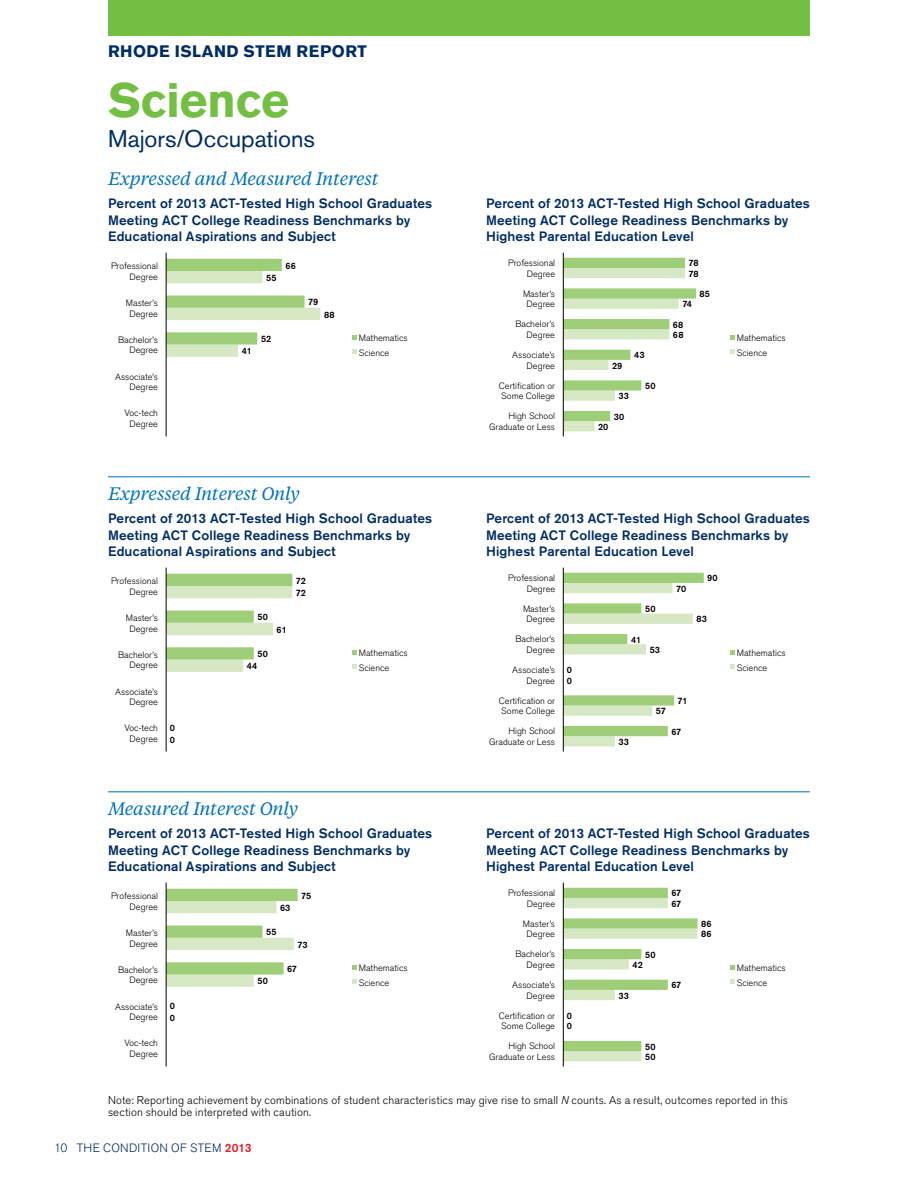
<style>
.page{position:relative;width:918px;height:1188px;background:#fff}
.page>*{position:absolute;margin:0;border:0;box-sizing:border-box;transform-origin:0 0}
.t1{font:700 48px "Akzidenz Grotesk Std";letter-spacing:-.01em;color:#72bf44}
.t2{font:24px "Akzidenz Grotesk Std";letter-spacing:-.005em;color:#002d62}
.t3{font:italic 18px "Tiempos Text";letter-spacing:-.01em;color:#0072bc}
.t4{font:700 16.5px "Akzidenz Grotesk Std";letter-spacing:.03em;color:#002d62}
.t5{font:500 13.5px/16.5px "Akzidenz Grotesk Std";letter-spacing:.01em;color:#002d62}
.t6{font:300 12px "Akzidenz Grotesk Std";letter-spacing:.03em;color:#002d62}
.t7{font:300 11.25px/12px "Akzidenz Grotesk Std";letter-spacing:.015em;color:#000}
.t8{font:300 9.15px/10.6px "Akzidenz Grotesk Std";color:#000001;text-align:right}
.t9{font:500 9.15px "Akzidenz Grotesk Std";color:#000001}
.s1{font-style:italic}
.s2{font-weight:500;color:#e31b23}
</style>
<div class="page">
<svg style="left:167px;top:574px;width:125px;height:98px"></svg>
<hr style="left:166px;top:568px;width:1px;height:184px;background:#000001">
<svg style="left:352px;top:650px;width:5px;height:5px"></svg>
<svg style="left:352px;top:664px;width:5px;height:5px"></svg>
<svg style="left:167px;top:259px;width:153px;height:98px"></svg>
<hr style="left:166px;top:253px;width:1px;height:184px;background:#000001">
<svg style="left:352px;top:335px;width:5px;height:5px"></svg>
<svg style="left:352px;top:349px;width:5px;height:5px"></svg>
<svg style="left:564px;top:258px;width:132px;height:173px"></svg>
<hr style="left:563px;top:253px;width:1px;height:184px;background:#000001">
<svg style="left:730px;top:335px;width:5px;height:5px"></svg>
<svg style="left:730px;top:349px;width:5px;height:5px"></svg>
<svg style="left:564px;top:573px;width:140px;height:173px"></svg>
<hr style="left:563px;top:568px;width:1px;height:184px;background:#000001">
<svg style="left:730px;top:650px;width:5px;height:5px"></svg>
<svg style="left:730px;top:664px;width:5px;height:5px"></svg>
<svg style="left:167px;top:889px;width:131px;height:98px"></svg>
<hr style="left:166px;top:883px;width:1px;height:184px;background:#000001">
<svg style="left:352px;top:965px;width:5px;height:5px"></svg>
<svg style="left:352px;top:979px;width:5px;height:5px"></svg>
<svg style="left:564px;top:888px;width:134px;height:173px"></svg>
<hr style="left:563px;top:883px;width:1px;height:184px;background:#000001">
<svg style="left:730px;top:965px;width:5px;height:5px"></svg>
<svg style="left:730px;top:979px;width:5px;height:5px"></svg>
<hr style="left:108px;top:476px;width:702px;height:1px;background:#0072bc">
<hr style="left:108px;top:791px;width:702px;height:1px;background:#0072bc">
<div style="left:108px;top:0;width:702px;height:36px;background:#72bf44"></div>
<h3 class="t4" style="left:108px;top:42px;width:249px">RHODE ISLAND STEM REPORT</h3>
<h1 class="t1" style="left:108px;top:73px;width:183px">SCIENCE</h1>
<h2 class="t2" style="left:108px;top:124px;width:208px">Majors/Occupations</h2>
<h3 class="t3" style="left:108px;top:166px;width:272px">Expressed and Measured Interest</h3>
<h3 class="t5" style="left:108px;top:195px;width:326px">Percent of 2013 ACT-Tested High School Graduates<br>Meeting ACT College Readiness Benchmarks by<br>Educational Aspirations and Subject</h3>
<h3 class="t5" style="left:486px;top:195px;width:326px">Percent of 2013 ACT-Tested High School Graduates<br>Meeting ACT College Readiness Benchmarks by<br>Highest Parental Education Level</h3>
<p class="t8" style="left:111px;top:261px;width:48px">Professional<br>Degree</p>
<p class="t9" style="left:266px;top:272px;width:12px">55</p>
<p class="t9" style="left:285px;top:260px;width:12px">66</p>
<p class="t8" style="left:508px;top:258px;width:48px">Professional<br>Degree</p>
<p class="t9" style="left:689px;top:258px;width:12px">78</p>
<p class="t9" style="left:689px;top:268px;width:12px">78</p>
<p class="t8" style="left:126px;top:298px;width:34px;text-align:center">Master’s<br>Degree</p>
<p class="t9" style="left:308px;top:297px;width:12px">79</p>
<p class="t9" style="left:324px;top:309px;width:12px">88</p>
<p class="t8" style="left:523px;top:288px;width:34px;text-align:center">Master’s<br>Degree</p>
<p class="t9" style="left:682px;top:299px;width:11px">74</p>
<p class="t9" style="left:700px;top:288px;width:12px">85</p>
<p class="t8" style="left:118px;top:334px;width:41px">Bachelor’s<br>Degree</p>
<p class="t9" style="left:242px;top:346px;width:12px">41</p>
<p class="t9" style="left:261px;top:333px;width:12px">52</p>
<p class="t8" style="left:359px;top:331px;width:50px;line-height:14.5px;text-align:left">Mathematics<br>Science</p>
<p class="t8" style="left:515px;top:319px;width:41px">Bachelor’s<br>Degree</p>
<p class="t8" style="left:512px;top:350px;width:44px">Associate’s<br>Degree</p>
<p class="t9" style="left:612px;top:360px;width:12px">29</p>
<p class="t9" style="left:634px;top:350px;width:12px">43</p>
<p class="t9" style="left:673px;top:319px;width:12px">68</p>
<p class="t9" style="left:673px;top:329px;width:12px">68</p>
<p class="t8" style="left:737px;top:331px;width:50px;line-height:14.5px;text-align:left">Mathematics<br>Science</p>
<p class="t8" style="left:115px;top:371px;width:44px">Associate’s<br>Degree</p>
<p class="t8" style="left:499px;top:380px;width:58px;text-align:left">Certification or<br>Some College</p>
<p class="t9" style="left:619px;top:391px;width:12px">33</p>
<p class="t9" style="left:645px;top:380px;width:12px">50</p>
<p class="t8" style="left:124px;top:408px;width:35px;text-align:center">Voc-tech<br>Degree</p>
<p class="t8" style="left:489px;top:411px;width:67px">High School<br>Graduate or Less</p>
<p class="t9" style="left:614px;top:411px;width:12px">30</p>
<p class="t9" style="left:598px;top:421px;width:12px">20</p>
<h3 class="t3" style="left:108px;top:481px;width:193px">Expressed Interest Only</h3>
<h3 class="t5" style="left:108px;top:510px;width:326px">Percent of 2013 ACT-Tested High School Graduates<br>Meeting ACT College Readiness Benchmarks by<br>Educational Aspirations and Subject</h3>
<h3 class="t5" style="left:486px;top:510px;width:326px">Percent of 2013 ACT-Tested High School Graduates<br>Meeting ACT College Readiness Benchmarks by<br>Highest Parental Education Level</h3>
<p class="t8" style="left:111px;top:576px;width:48px">Professional<br>Degree</p>
<p class="t9" style="left:296px;top:575px;width:12px">72</p>
<p class="t9" style="left:296px;top:587px;width:12px">72</p>
<p class="t8" style="left:508px;top:573px;width:48px">Professional<br>Degree</p>
<p class="t9" style="left:676px;top:583px;width:12px">70</p>
<p class="t9" style="left:707px;top:573px;width:12px">90</p>
<p class="t8" style="left:126px;top:613px;width:34px;text-align:center">Master’s<br>Degree</p>
<p class="t9" style="left:257px;top:612px;width:12px">50</p>
<p class="t9" style="left:277px;top:624px;width:12px">61</p>
<p class="t8" style="left:523px;top:603px;width:34px;text-align:center">Master’s<br>Degree</p>
<p class="t9" style="left:645px;top:603px;width:12px">50</p>
<p class="t9" style="left:697px;top:614px;width:12px">83</p>
<p class="t8" style="left:118px;top:649px;width:41px">Bachelor’s<br>Degree</p>
<p class="t9" style="left:257px;top:648px;width:12px">50</p>
<p class="t9" style="left:247px;top:661px;width:12px">44</p>
<p class="t8" style="left:359px;top:646px;width:50px;line-height:14.5px;text-align:left">Mathematics<br>Science</p>
<p class="t8" style="left:515px;top:634px;width:41px">Bachelor’s<br>Degree</p>
<p class="t8" style="left:512px;top:665px;width:44px">Associate’s<br>Degree</p>
<p class="t9" style="left:567px;top:665px;width:7px">0</p>
<p class="t9" style="left:567px;top:675px;width:7px">0</p>
<p class="t9" style="left:631px;top:634px;width:12px">41</p>
<p class="t9" style="left:650px;top:644px;width:12px">53</p>
<p class="t8" style="left:737px;top:646px;width:50px;line-height:14.5px;text-align:left">Mathematics<br>Science</p>
<p class="t8" style="left:115px;top:686px;width:44px">Associate’s<br>Degree</p>
<p class="t8" style="left:499px;top:695px;width:58px;text-align:left">Certification or<br>Some College</p>
<p class="t9" style="left:656px;top:706px;width:12px">57</p>
<p class="t9" style="left:678px;top:695px;width:12px">71</p>
<p class="t8" style="left:124px;top:723px;width:35px;text-align:center">Voc-tech<br>Degree</p>
<p class="t9" style="left:170px;top:722px;width:7px">0</p>
<p class="t9" style="left:170px;top:734px;width:7px">0</p>
<p class="t8" style="left:489px;top:726px;width:67px">High School<br>Graduate or Less</p>
<p class="t9" style="left:619px;top:736px;width:12px">33</p>
<p class="t9" style="left:671px;top:726px;width:11px">67</p>
<h3 class="t3" style="left:108px;top:796px;width:192px">Measured Interest Only</h3>
<h3 class="t5" style="left:108px;top:825px;width:326px">Percent of 2013 ACT-Tested High School Graduates<br>Meeting ACT College Readiness Benchmarks by<br>Educational Aspirations and Subject</h3>
<h3 class="t5" style="left:486px;top:825px;width:326px">Percent of 2013 ACT-Tested High School Graduates<br>Meeting ACT College Readiness Benchmarks by<br>Highest Parental Education Level</h3>
<p class="t8" style="left:111px;top:891px;width:48px">Professional<br>Degree</p>
<p class="t9" style="left:280px;top:902px;width:12px">63</p>
<p class="t9" style="left:301px;top:890px;width:12px">75</p>
<p class="t8" style="left:508px;top:888px;width:48px">Professional<br>Degree</p>
<p class="t9" style="left:671px;top:888px;width:11px">67</p>
<p class="t9" style="left:671px;top:898px;width:11px">67</p>
<p class="t8" style="left:126px;top:928px;width:34px;text-align:center">Master’s<br>Degree</p>
<p class="t9" style="left:266px;top:927px;width:12px">55</p>
<p class="t9" style="left:298px;top:939px;width:11px">73</p>
<p class="t8" style="left:523px;top:918px;width:34px;text-align:center">Master’s<br>Degree</p>
<p class="t9" style="left:701px;top:918px;width:12px">86</p>
<p class="t9" style="left:701px;top:929px;width:12px">86</p>
<p class="t8" style="left:118px;top:964px;width:41px">Bachelor’s<br>Degree</p>
<p class="t8" style="left:115px;top:1001px;width:44px">Associate’s<br>Degree</p>
<p class="t9" style="left:170px;top:1000px;width:7px">0</p>
<p class="t9" style="left:170px;top:1012px;width:7px">0</p>
<p class="t9" style="left:257px;top:976px;width:12px">50</p>
<p class="t9" style="left:287px;top:963px;width:11px">67</p>
<p class="t8" style="left:359px;top:961px;width:50px;line-height:14.5px;text-align:left">Mathematics<br>Science</p>
<p class="t8" style="left:515px;top:949px;width:41px">Bachelor’s<br>Degree</p>
<p class="t8" style="left:512px;top:980px;width:44px">Associate’s<br>Degree</p>
<p class="t9" style="left:645px;top:949px;width:12px">50</p>
<p class="t9" style="left:633px;top:959px;width:12px">42</p>
<p class="t9" style="left:619px;top:990px;width:12px">33</p>
<p class="t9" style="left:671px;top:980px;width:11px">67</p>
<p class="t8" style="left:737px;top:961px;width:50px;line-height:14.5px;text-align:left">Mathematics<br>Science</p>
<p class="t8" style="left:499px;top:1010px;width:58px;text-align:left">Certification or<br>Some College</p>
<p class="t9" style="left:567px;top:1010px;width:7px">0</p>
<p class="t9" style="left:567px;top:1020px;width:7px">0</p>
<p class="t8" style="left:124px;top:1038px;width:35px;text-align:center">Voc-tech<br>Degree</p>
<p class="t8" style="left:489px;top:1041px;width:67px">High School<br>Graduate or Less</p>
<p class="t9" style="left:645px;top:1041px;width:12px">50</p>
<p class="t9" style="left:645px;top:1051px;width:12px">50</p>
<p class="t7" style="left:108px;top:1094px;width:682px">N ote: Reporting achievement by combinations of student characteristics may give rise to small <span class="s1">N</span> counts. As a result, outcomes reported in this section should be interpreted with caution.</p>
<h3 class="t6" style="left:54px;top:1141px;width:199px">10 The Condition of STEM <span class="s2">2013</span></h3>
</div>
